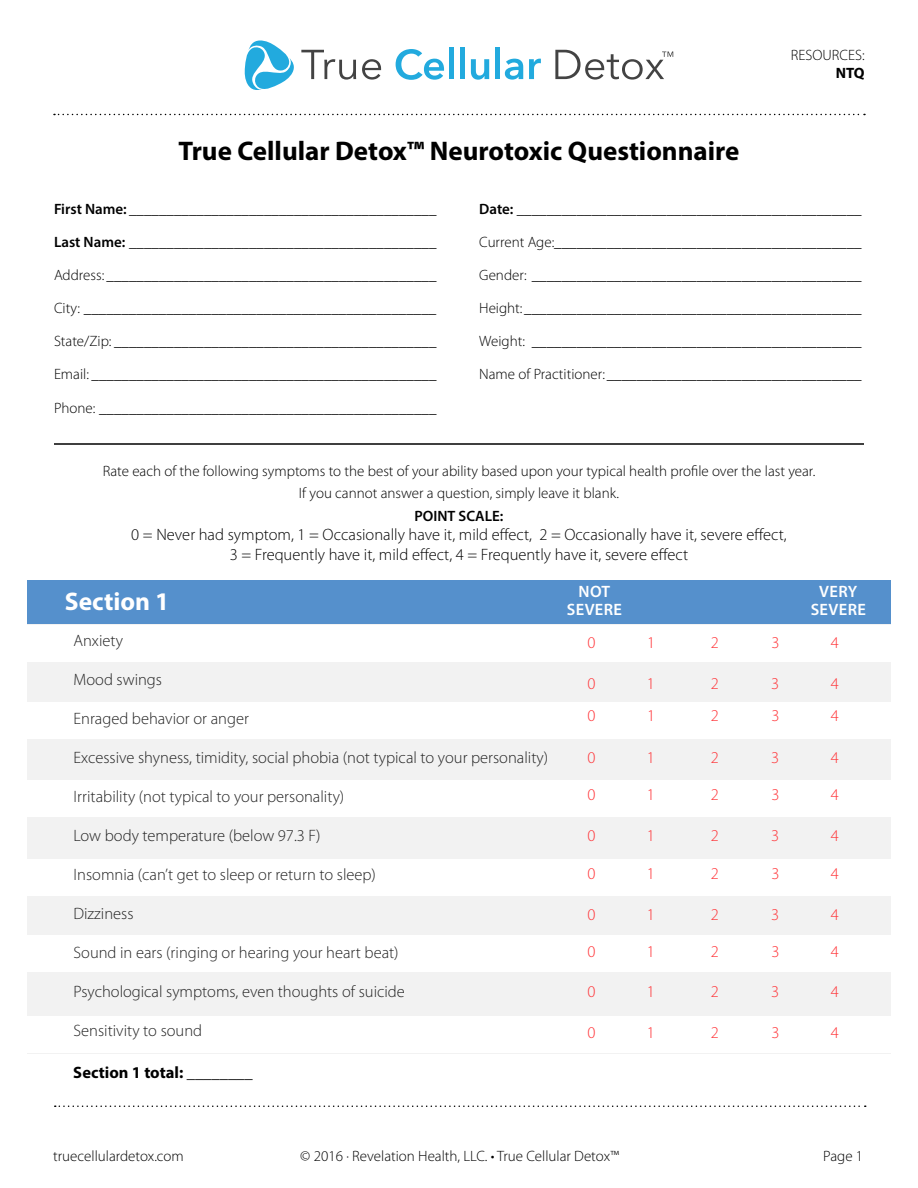
<style>
.page{position:relative;width:918px;height:1188px;background:#fff}
.page>*{position:absolute;margin:0;border:0;box-sizing:border-box;transform-origin:0 0}
.t1{font:700 27px "Myriad Pro";color:#000}
.t2{font:700 25.5px "Myriad Pro";color:#fff}
.t3{font:300 16.5px "Myriad Pro";color:#222}
.t4{font:300 16.5px/19.8px "Myriad Pro";color:#000;text-align:center}
.t5{font:300 16.5px "Myriad Pro";color:#ff3236}
.t6{font:700 16.5px "Myriad Pro";color:#000}
.t7{font:600 16.5px/18px "Myriad Pro";letter-spacing:.02em;color:#fff;text-align:center}
.t8{font:300 15px/22.5px "Myriad Pro";color:#000;text-align:center}
.t9{font:600 15px "Myriad Pro";color:#000}
.t10{font:700 15px "Myriad Pro";color:#000}
.s1{font-weight:600}
</style>
<div class="page">
<svg style="left:301px;top:50px;width:55px;height:30px"></svg>
<svg style="left:362px;top:59px;width:19px;height:21px"></svg>
<svg style="left:396px;top:49px;width:48px;height:31px"></svg>
<div style="left:449px;top:48px;width:5px;height:31px;background:#22aade"></div>
<div style="left:460px;top:48px;width:5px;height:31px;background:#22aade"></div>
<svg style="left:471px;top:59px;width:18px;height:21px"></svg>
<div style="left:495px;top:48px;width:5px;height:31px;background:#22aade"></div>
<svg style="left:505px;top:59px;width:18px;height:21px"></svg>
<svg style="left:529px;top:59px;width:12px;height:20px"></svg>
<svg style="left:245px;top:40px;width:49px;height:50px"></svg>
<svg style="left:555px;top:50px;width:118px;height:30px"></svg>
<svg style="left:54px;top:114px;width:811px;height:1px"></svg>
<svg style="left:55px;top:1106px;width:811px;height:1px"></svg>
<div style="left:27px;top:596px;width:864px;height:457px;background:#f2f2f2"></div>
<div style="left:0;top:626px;width:918px;height:36px;background:#fff"></div>
<div style="left:0;top:702px;width:918px;height:37px;background:#fff"></div>
<div style="left:0;top:780px;width:918px;height:37px;background:#fff"></div>
<div style="left:0;top:859px;width:918px;height:37px;background:#fff"></div>
<div style="left:0;top:935px;width:918px;height:37px;background:#fff"></div>
<div style="left:0;top:1017px;width:918px;height:36px;background:#fff"></div>
<div style="left:27px;top:580px;width:864px;height:44px;background:#5590cc"></div>
<hr style="left:54px;top:443px;width:810px;height:2px;background:#000">
<h1 class="t1" style="left:178px;top:133px;width:563px">True Cellular Detox™ Neurotoxic Questionnaire</h1>
<p class="t8" style="left:791px;top:44px;width:75px">RESOURCES:</p>
<p class="t10" style="left:836px;top:63px;width:30px">NTQ</p>
<p class="t8" style="left:54px;top:197px;width:384px"><span class="s1">First Name:</span> _________________________________________</p>
<p class="t8" style="left:54px;top:230px;width:384px"><span class="s1">Last Name:</span> _________________________________________</p>
<p class="t8" style="left:54px;top:264px;width:384px">Address: ____________________________________________</p>
<p class="t8" style="left:54px;top:297px;width:384px">City: _______________________________________________</p>
<p class="t8" style="left:54px;top:330px;width:384px">State/Zip: ___________________________________________</p>
<p class="t8" style="left:54px;top:363px;width:384px">Email: ______________________________________________</p>
<p class="t8" style="left:54px;top:396px;width:384px">Phone: _____________________________________________</p>
<p class="t8" style="left:479px;top:197px;width:384px"><span class="s1">Date:</span> ______________________________________________</p>
<p class="t8" style="left:479px;top:230px;width:384px">Current Age:_________________________________________</p>
<p class="t8" style="left:479px;top:264px;width:384px">Gender: ____________________________________________</p>
<p class="t8" style="left:479px;top:297px;width:384px">Height:_____________________________________________</p>
<p class="t8" style="left:479px;top:330px;width:384px">Weight: ____________________________________________</p>
<p class="t8" style="left:479px;top:363px;width:384px">Name of Practitioner:__________________________________</p>
<p class="t8" style="left:103px;top:459px;width:714px">Rate each of the following symptoms to the best of your ability based upon your typical health profile over the last year.<br>If you cannot answer a question, simply leave it blank.</p>
<p class="t9" style="left:415px;top:506px;width:90px">POINT SCALE:</p>
<p class="t4" style="left:131px;top:525px;width:657px">0 = Never had symptom, 1 = Occasionally have it, mild effect, 2 = Occasionally have it, severe effect,<br>3 = Frequently have it, mild effect, 4 = Frequently have it, severe effect</p>
<h2 class="t2" style="left:65px;top:584px;width:106px">Section 1</h2>
<p class="t7" style="left:567px;top:582px;width:57px">NOT<br>SEVERE</p>
<p class="t7" style="left:811px;top:582px;width:57px">VERY<br>SEVERE</p>
<p class="t5" style="left:588px;top:633px;width:10px">0</p>
<p class="t5" style="left:647px;top:633px;width:10px">1</p>
<p class="t5" style="left:711px;top:633px;width:10px">2</p>
<p class="t5" style="left:771px;top:633px;width:10px">3</p>
<p class="t5" style="left:831px;top:633px;width:10px">4</p>
<p class="t3" style="left:74px;top:631px;width:51px">Anxiety</p>
<p class="t3" style="left:74px;top:670px;width:90px">Mood swings</p>
<p class="t3" style="left:74px;top:709px;width:177px">Enraged behavior or anger</p>
<p class="t3" style="left:74px;top:748px;width:476px">Excessive shyness, timidity, social phobia (not typical to your personality)</p>
<p class="t3" style="left:74px;top:787px;width:272px">Irritability (not typical to your personality)</p>
<p class="t3" style="left:74px;top:826px;width:249px">Low body temperature (below 97.3 F)</p>
<p class="t3" style="left:74px;top:865px;width:304px">Insomnia (can’t get to sleep or return to sleep)</p>
<p class="t3" style="left:74px;top:904px;width:62px">Dizziness</p>
<p class="t3" style="left:74px;top:943px;width:327px">Sound in ears (ringing or hearing your heart beat)</p>
<p class="t3" style="left:74px;top:982px;width:333px">Psychological symptoms, even thoughts of suicide</p>
<p class="t3" style="left:74px;top:1021px;width:130px">Sensitivity to sound</p>
<p class="t5" style="left:587px;top:674px;width:10px">0</p>
<p class="t5" style="left:647px;top:674px;width:10px">1</p>
<p class="t5" style="left:711px;top:674px;width:10px">2</p>
<p class="t5" style="left:771px;top:674px;width:10px">3</p>
<p class="t5" style="left:831px;top:674px;width:10px">4</p>
<p class="t5" style="left:587px;top:706px;width:10px">0</p>
<p class="t5" style="left:647px;top:706px;width:10px">1</p>
<p class="t5" style="left:711px;top:706px;width:10px">2</p>
<p class="t5" style="left:771px;top:706px;width:10px">3</p>
<p class="t5" style="left:831px;top:706px;width:10px">4</p>
<p class="t5" style="left:587px;top:747px;width:10px">0</p>
<p class="t5" style="left:647px;top:747px;width:10px">1</p>
<p class="t5" style="left:711px;top:747px;width:10px">2</p>
<p class="t5" style="left:771px;top:747px;width:10px">3</p>
<p class="t5" style="left:831px;top:747px;width:10px">4</p>
<p class="t5" style="left:587px;top:784px;width:10px">0</p>
<p class="t5" style="left:647px;top:784px;width:10px">1</p>
<p class="t5" style="left:711px;top:784px;width:10px">2</p>
<p class="t5" style="left:771px;top:784px;width:10px">3</p>
<p class="t5" style="left:831px;top:784px;width:10px">4</p>
<p class="t5" style="left:587px;top:825px;width:10px">0</p>
<p class="t5" style="left:647px;top:825px;width:10px">1</p>
<p class="t5" style="left:711px;top:825px;width:10px">2</p>
<p class="t5" style="left:771px;top:825px;width:10px">3</p>
<p class="t5" style="left:831px;top:825px;width:10px">4</p>
<p class="t5" style="left:587px;top:863px;width:10px">0</p>
<p class="t5" style="left:647px;top:863px;width:10px">1</p>
<p class="t5" style="left:711px;top:863px;width:10px">2</p>
<p class="t5" style="left:771px;top:863px;width:10px">3</p>
<p class="t5" style="left:831px;top:863px;width:10px">4</p>
<p class="t5" style="left:587px;top:904px;width:10px">0</p>
<p class="t5" style="left:647px;top:904px;width:10px">1</p>
<p class="t5" style="left:711px;top:904px;width:10px">2</p>
<p class="t5" style="left:771px;top:904px;width:10px">3</p>
<p class="t5" style="left:831px;top:904px;width:10px">4</p>
<p class="t5" style="left:587px;top:942px;width:10px">0</p>
<p class="t5" style="left:647px;top:942px;width:10px">1</p>
<p class="t5" style="left:711px;top:942px;width:10px">2</p>
<p class="t5" style="left:771px;top:942px;width:10px">3</p>
<p class="t5" style="left:831px;top:942px;width:10px">4</p>
<p class="t5" style="left:587px;top:982px;width:10px">0</p>
<p class="t5" style="left:647px;top:982px;width:10px">1</p>
<p class="t5" style="left:711px;top:982px;width:10px">2</p>
<p class="t5" style="left:771px;top:982px;width:10px">3</p>
<p class="t5" style="left:831px;top:982px;width:10px">4</p>
<p class="t5" style="left:587px;top:1023px;width:10px">0</p>
<p class="t5" style="left:647px;top:1023px;width:10px">1</p>
<p class="t5" style="left:711px;top:1023px;width:10px">2</p>
<p class="t5" style="left:771px;top:1023px;width:10px">3</p>
<p class="t5" style="left:831px;top:1023px;width:10px">4</p>
<p class="t6" style="left:73px;top:1062px;width:181px">Section 1 total: ________</p>
<p class="t8" style="left:53px;top:1145px;width:132px">truecellulardetox.com</p>
<p class="t8" style="left:300px;top:1145px;width:320px">© 2016 · Revelation Health, LLC. • True Cellular Detox™</p>
<p class="t8" style="left:823px;top:1145px;width:41px">Page 1</p>
</div>
